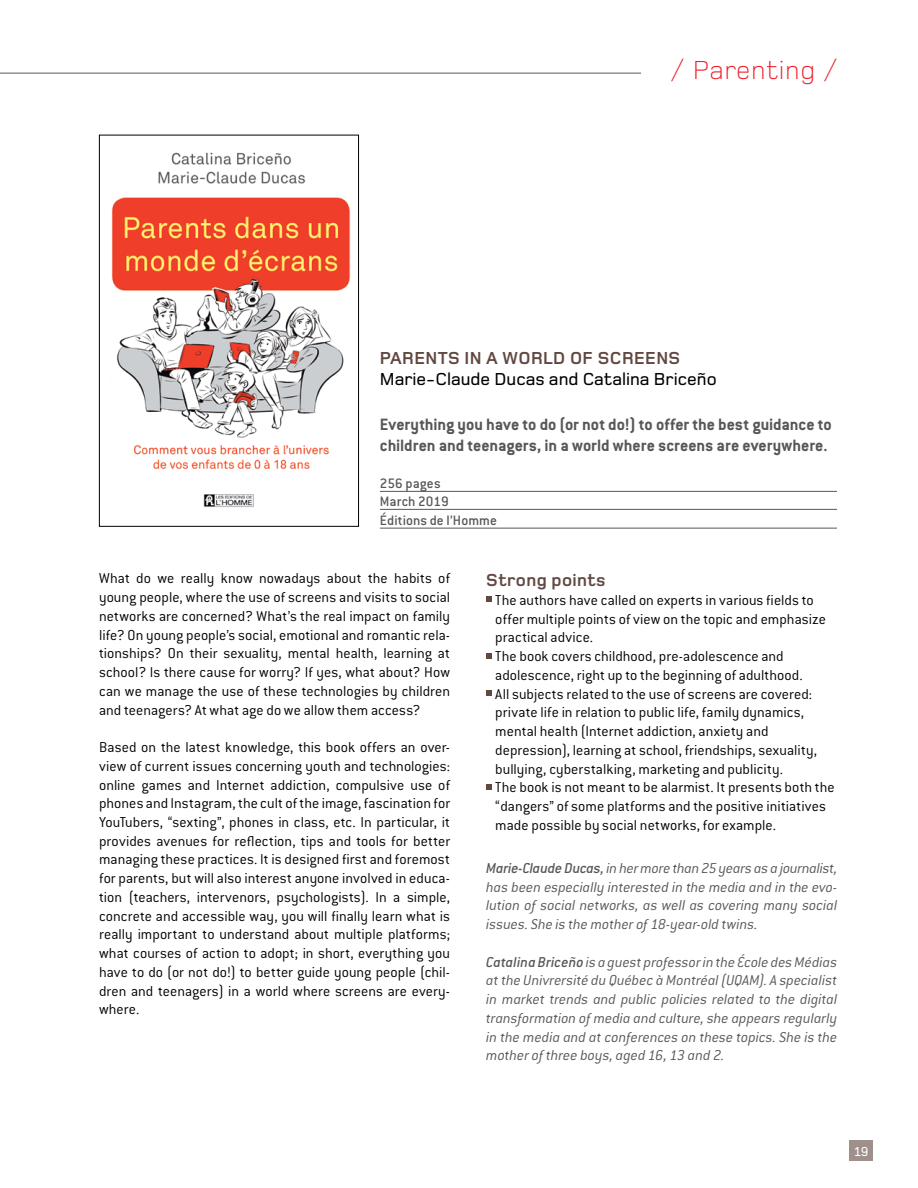
<style>
.page{position:relative;width:918px;height:1188px;background:#fff}
.page>*{position:absolute;margin:0;border:0;box-sizing:border-box;transform-origin:0 0}
.t1{font:300 27px "Foundry Monoline";letter-spacing:.025em;color:#ed1f29}
.t2{font:700 18px/21px "Conduit ITC";letter-spacing:-.005em;color:#575759}
.t3{font:700 18px "Foundry Monoline";letter-spacing:.02em;color:#614841}
.t4{font:500 18px "Foundry Monoline";color:#000}
.t5{font:300 15.75px/18.8px "Conduit ITC";letter-spacing:.005em;color:#000;text-align:justify}
.t6{font:italic 300 15.75px/18.8px "Conduit ITC";color:#575759;text-align:justify}
.t7{font:500 15px/18.3px "Conduit ITC";letter-spacing:.005em;color:#575759}
.t8{font:500 13.5px "Foundry Monoline";color:#fff}
.s1{font-weight:500}
</style>
<div class="page">
<div style="left:850px;top:1140px;width:23px;height:21px;background:#9f908c"></div>
<hr style="left:0;top:73px;width:837px;height:1px;background:#575759">
<div style="left:641px;top:57px;width:223px;height:61px;background:#fff"></div>
<hr style="left:380px;top:491px;width:457px;height:1px;background:#575759">
<hr style="left:380px;top:509px;width:457px;height:1px;background:#575759">
<hr style="left:380px;top:528px;width:457px;height:1px;background:#575759">
<img style="left:111px;top:152px;width:240px;height:355px">
<div style="left:99px;top:135px;width:260px;height:392px;border:1px solid #000"></div>
<svg style="left:486px;top:597px;width:6px;height:5px"></svg>
<svg style="left:486px;top:653px;width:6px;height:5px"></svg>
<svg style="left:486px;top:690px;width:6px;height:6px"></svg>
<svg style="left:486px;top:784px;width:6px;height:5px"></svg>
<h1 class="t1" style="left:671px;top:56px;width:168px">/ Parenting /</h1>
<p class="t3" style="left:380px;top:349px;width:302px">PARENTS IN A WORLD OF SCREENS</p>
<p class="t4" style="left:380px;top:370px;width:338px">Marie-Claude Ducas and Catalina Briceño</p>
<p class="t2" style="left:380px;top:414px;width:453px">Everything you have to do (or not do!) to offer the best guidance to children and teenagers, in a world where screens are everywhere.</p>
<p class="t7" style="left:380px;top:474px;width:119px">256 pages<br>March 2019<br>Éditions de l’Homme</p>
<p class="t5" style="left:99px;top:569px;width:353px">What do we really know nowadays about the habits of young people, where the use of screens and visits to social networks are concerned? What’s the real impact on family life? On young people’s social, emotional and romantic rela&shy;tionships? On their sexuality, mental health, learning at school? Is there cause for worry? If yes, what about? How can we manage the use of these technologies by children and teenagers? At what age do we allow them access?</p>
<p class="t5" style="left:99px;top:738px;width:353px">Based on the latest knowledge, this book offers an over&shy;view of current issues concerning youth and technologies: online games and Internet addiction, compulsive use of phones and Instagram, the cult of the image, fascination for YouTubers, “sexting”, phones in class, etc. In particular, it provides avenues for reflection, tips and tools for better managing these practices. It is designed first and foremost for parents, but will also interest anyone involved in educa&shy;tion (teachers, intervenors, psychologists). In a simple, concrete and accessible way, you will finally learn what is really important to understand about multiple platforms; what courses of action to adopt; in short, everything you have to do (or not do!) to better guide young people (chil&shy;dren and teenagers) in a world where screens are every&shy;where.</p>
<p class="t3" style="left:486px;top:571px;width:121px">Strong points</p>
<p class="t5" style="left:495px;top:591px;width:341px;text-align:left">The authors have called on experts in various fields to offer multiple points of view on the topic and emphasize practical advice.<br>The book covers childhood, pre-adolescence and adolescence, right up to the beginning of adulthood.<br>All subjects related to the use of screens are covered: private life in relation to public life, family dynamics, mental health (Internet addiction, anxiety and depression), learning at school, friendships, sexuality, bullying, cyberstalking, marketing and publicity.<br>The book is not meant to be alarmist. It presents both the “dangers” of some platforms and the positive initiatives made possible by social networks, for example.</p>
<p class="t6" style="left:486px;top:859px;width:353px"><span class="s1">Marie-Claude Ducas,</span> in her more than 25 years as a journalist, has been especially interested in the media and in the evo&shy;lution of social networks, as well as covering many social issues. She is the mother of 18-year-old twins.</p>
<p class="t6" style="left:486px;top:952px;width:353px"><span class="s1">Catalina Briceño</span> is a guest professor in the École des Médias at the Univrersité du Québec à Montréal (UQAM). A specialist in market trends and public policies related to the digital transformation of media and culture, she appears regularly in the media and at conferences on these topics. She is the mother of three boys, aged 16, 13 and 2.</p>
<p class="t8" style="left:854px;top:1144px;width:15px">19</p>
</div>
